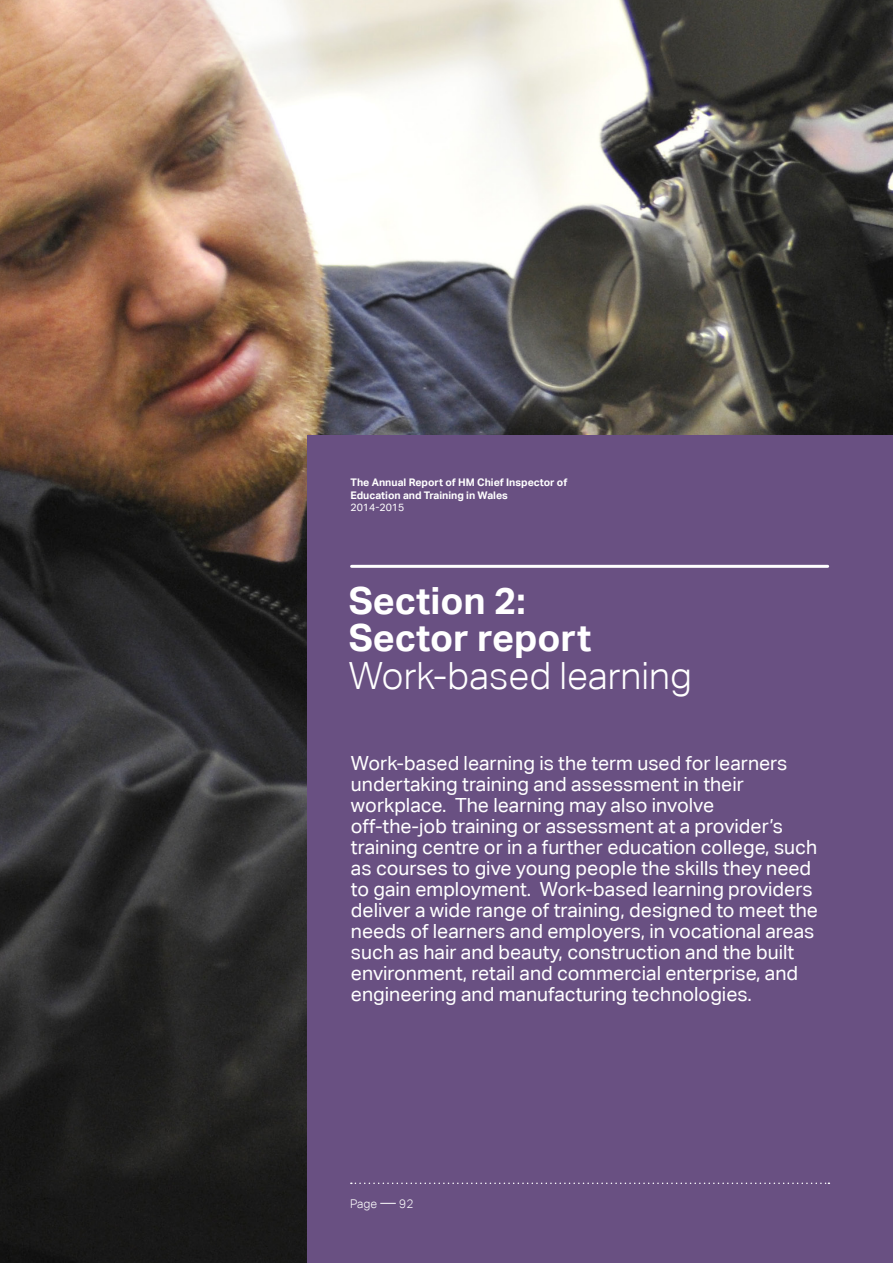
<style>
.page{position:relative;width:893px;height:1263px;background:#fff}
.page>*{position:absolute;margin:0;border:0;box-sizing:border-box;transform-origin:0 0}
.Section_Titles__h2{font:700 37.5px "Aktiv Grotesk Corp";color:#fff}
.Section_Titles__h2-2{font:300 37.5px "Aktiv Grotesk Corp";color:#fff}
.Section_Intro_Paragr{font:19.5px/21px "Aktiv Grotesk Corp";color:#fff}
.t1{font:300 12px "Aktiv Grotesk Corp";color:#fff}
.t2{font:700 10.5px/12.6px "Aktiv Grotesk Corp";color:#fff}
.t3{font:10.5px "Aktiv Grotesk Corp";color:#fff}
.s1{font-family:"Galaxie Copernicus";font-weight:600}
</style>
<div class="page">
<img style="left:0;top:0;width:893px;height:1263px">
<div style="left:308px;top:435px;width:585px;height:828px;background:#695082"></div>
<hr style="left:352px;top:565px;width:476px;height:3px;background:#fff">
<svg style="left:64px;top:1182px;width:765px;height:2px"></svg>
<p class="t2" style="left:350px;top:476px;width:218px">The Annual Report of HM Chief Inspector of<br>Education and Training in Wales</p>
<p class="t3" style="left:350px;top:501px;width:55px">2014-2015</p>
<p class="Section_Titles__h2" style="left:349px;top:577px;width:178px">Section 2:</p>
<p class="Section_Titles__h2" style="left:349px;top:615px;width:244px">Sector report</p>
<p class="Section_Titles__h2-2" style="left:349px;top:654px;width:345px">Work-based learning</p>
<p class="Section_Intro_Paragr" style="left:351px;top:752px;width:438px">Work-based learning is the term used for learners undertaking training and assessment in their workplace. The learning may also involve</p>
<p class="Section_Intro_Paragr" style="left:351px;top:815px;width:468px">off-the-job training or assessment at a provider’s training centre or in a further education college, such as courses to give young people the skills they need to gain employment. Work-based learning providers deliver a wide range of training, designed to meet the needs of learners and employers, in vocational areas such as hair and beauty, construction and the built environment, retail and commercial enterprise, and engineering and manufacturing technologies.</p>
<p class="t1" style="left:350px;top:1196px;width:65px">Page <span class="s1">―</span> 92</p>
</div>
